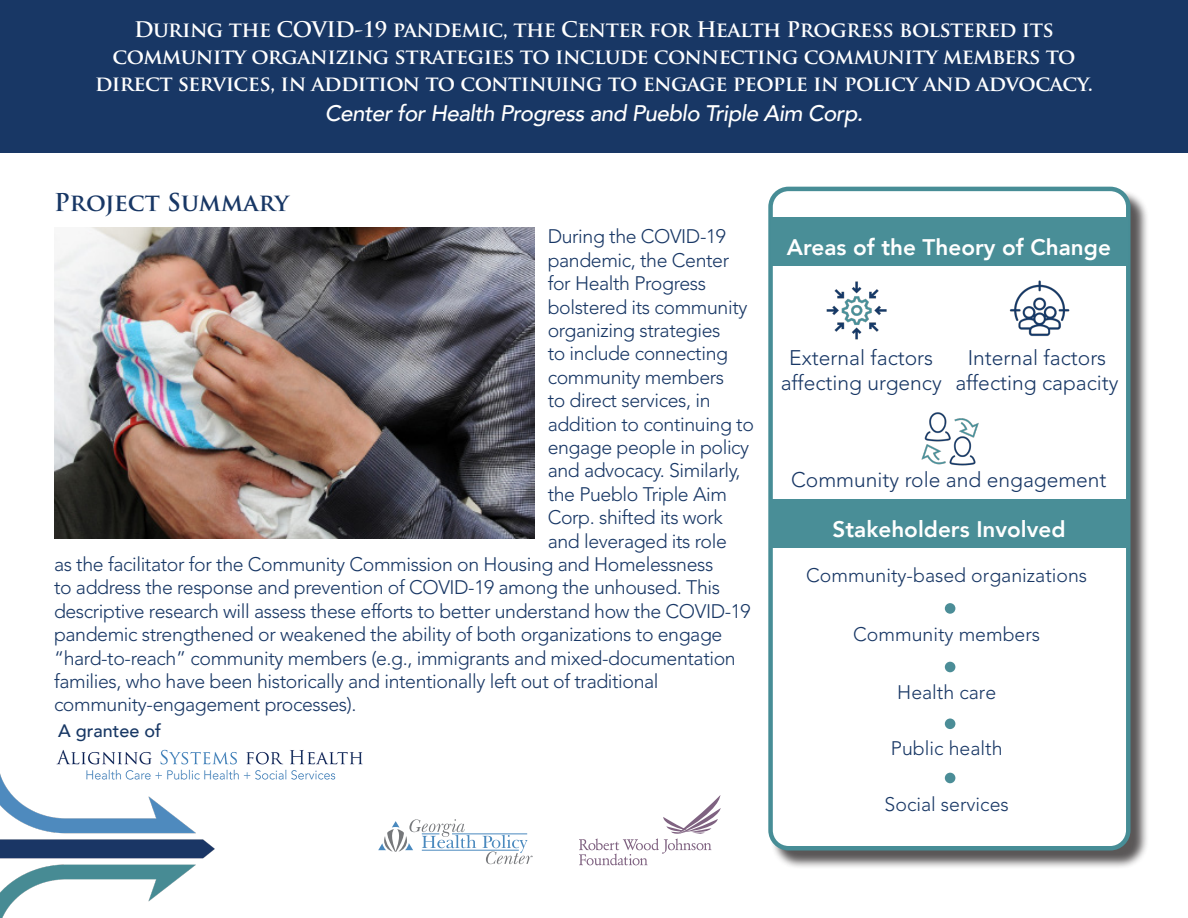
<style>
.page{position:relative;width:1188px;height:918px;background:#fff}
.page>*{position:absolute;margin:0;border:0;box-sizing:border-box;transform-origin:0 0}
.t1{font:700 24px "Trajan Pro";color:#183765}
.t2{font:italic 500 22.5px "Avenir";letter-spacing:-.025em;color:#fff}
.t3{font:800 22.5px "Avenir";color:#fff}
.t4{font:700 21px/27px "Trajan Pro";letter-spacing:-.025em;color:#fff;text-align:center}
.t5{font:300 21px/25.2px "Avenir LT Std";color:#183765;text-align:center}
.t6{font:300 19.5px "Avenir LT Std";letter-spacing:-.02em;color:#183765}
.t7{font:300 19.5px "Avenir LT Std";color:#183765}
.t8{font:500 18px "Avenir";color:#173764}
</style>
<div class="page">
<div style="left:0;top:0;width:1188px;height:152px;background:#183765"></div>
<svg style="left:483px;top:835px;width:50px;height:29px"></svg>
<svg style="left:378px;top:819px;width:98px;height:33px"></svg>
<hr style="left:452px;top:834px;width:75px;height:1px;background:#4a89be">
<hr style="left:422px;top:850px;width:97px;height:1px;background:#4a89be">
<svg style="left:579px;top:795px;width:142px;height:70px"></svg>
<div style="left:771px;top:189px;width:378px;height:680px;background:#231f20;opacity:.75"></div>
<div style="left:771px;top:189px;width:357px;height:659px;background:#fff;border-radius:18px"></div>
<div style="left:768px;top:187px;width:363px;height:663px;border:4px solid #478d96;border-radius:18px"></div>
<div style="left:769px;top:500px;width:361px;height:48px;background:#498e97"></div>
<div style="left:771px;top:218px;width:357px;height:48px;background:#498e97"></div>
<img style="left:54px;top:228px;width:480px;height:310px">
<img style="left:0;top:773px;width:214px;height:145px">
<img style="left:55px;top:749px;width:308px;height:34px">
<div style="left:945px;top:662px;width:10px;height:10px;background:#4b8d97;border-radius:50%"></div>
<div style="left:945px;top:773px;width:10px;height:10px;background:#4b8d97;border-radius:50%"></div>
<img style="left:1009px;top:280px;width:61px;height:57px">
<img style="left:826px;top:281px;width:61px;height:59px">
<img style="left:921px;top:412px;width:58px;height:54px">
<div style="left:945px;top:603px;width:10px;height:11px;background:#4b8d97;border-radius:50%"></div>
<div style="left:945px;top:719px;width:10px;height:10px;background:#4b8d97;border-radius:50%"></div>
<p class="t4" style="left:95px;top:16px;width:999px">During the COVID-19 pandemic, the Center for Health Progress bolstered its community organizing strategies to include connecting community members to direct services, in addition to continuing to engage people in policy and advocacy.</p>
<p class="t2" style="left:325px;top:100px;width:540px">Center for Health Progress and Pueblo Triple Aim Corp.</p>
<p class="t1" style="left:54px;top:187px;width:236px">Project Summary</p>
<p class="t6" style="left:548px;top:225px;width:180px">During the COVID-19</p>
<p class="t6" style="left:548px;top:249px;width:183px">pandemic, the Center</p>
<p class="t6" style="left:548px;top:272px;width:160px">for Health Progress</p>
<p class="t6" style="left:548px;top:295px;width:201px">bolstered its community</p>
<p class="t6" style="left:548px;top:319px;width:174px">organizing strategies</p>
<p class="t6" style="left:548px;top:342px;width:182px">to include connecting</p>
<p class="t6" style="left:548px;top:366px;width:178px">community members</p>
<p class="t6" style="left:548px;top:389px;width:165px">to direct services, in</p>
<p class="t6" style="left:548px;top:412px;width:208px">addition to continuing to</p>
<p class="t6" style="left:548px;top:436px;width:203px">engage people in policy</p>
<p class="t6" style="left:548px;top:459px;width:194px">and advocacy. Similarly,</p>
<p class="t6" style="left:548px;top:483px;width:181px">the Pueblo Triple Aim</p>
<p class="t6" style="left:548px;top:506px;width:177px">Corp. shifted its work</p>
<p class="t6" style="left:548px;top:529px;width:181px">and leveraged its role</p>
<p class="t6" style="left:54px;top:553px;width:661px">as the facilitator for the Community Commission on Housing and Homelessness</p>
<p class="t6" style="left:54px;top:576px;width:668px">to address the response and prevention of COVID-19 among the unhoused. This</p>
<p class="t6" style="left:54px;top:600px;width:698px">descriptive research will assess these efforts to better understand how the COVID-19</p>
<p class="t6" style="left:54px;top:623px;width:670px">pandemic strengthened or weakened the ability of both organizations to engage</p>
<p class="t6" style="left:54px;top:646px;width:683px">“hard-to-reach” community members (e.g., immigrants and mixed-documentation</p>
<p class="t6" style="left:54px;top:670px;width:606px">families, who have been historically and intentionally left out of traditional</p>
<p class="t6" style="left:54px;top:693px;width:304px">community-engagement processes).</p>
<p class="t8" style="left:58px;top:715px;width:105px">A grantee of</p>
<p class="t3" style="left:787px;top:229px;width:326px">Areas of the Theory of Change</p>
<p class="t5" style="left:781px;top:345px;width:163px">External factors affecting urgency</p>
<p class="t5" style="left:955px;top:345px;width:165px">Internal factors affecting capacity</p>
<p class="t5" style="left:791px;top:467px;width:317px">Community role and engagement</p>
<p class="t3" style="left:833px;top:511px;width:234px">Stakeholders Involved</p>
<p class="t7" style="left:806px;top:564px;width:283px">Community-based organizations</p>
<p class="t7" style="left:853px;top:622px;width:189px">Community members</p>
<p class="t7" style="left:897px;top:681px;width:100px">Health care</p>
<p class="t7" style="left:891px;top:737px;width:113px">Public health</p>
<p class="t7" style="left:885px;top:792px;width:126px">Social services</p>
</div>
